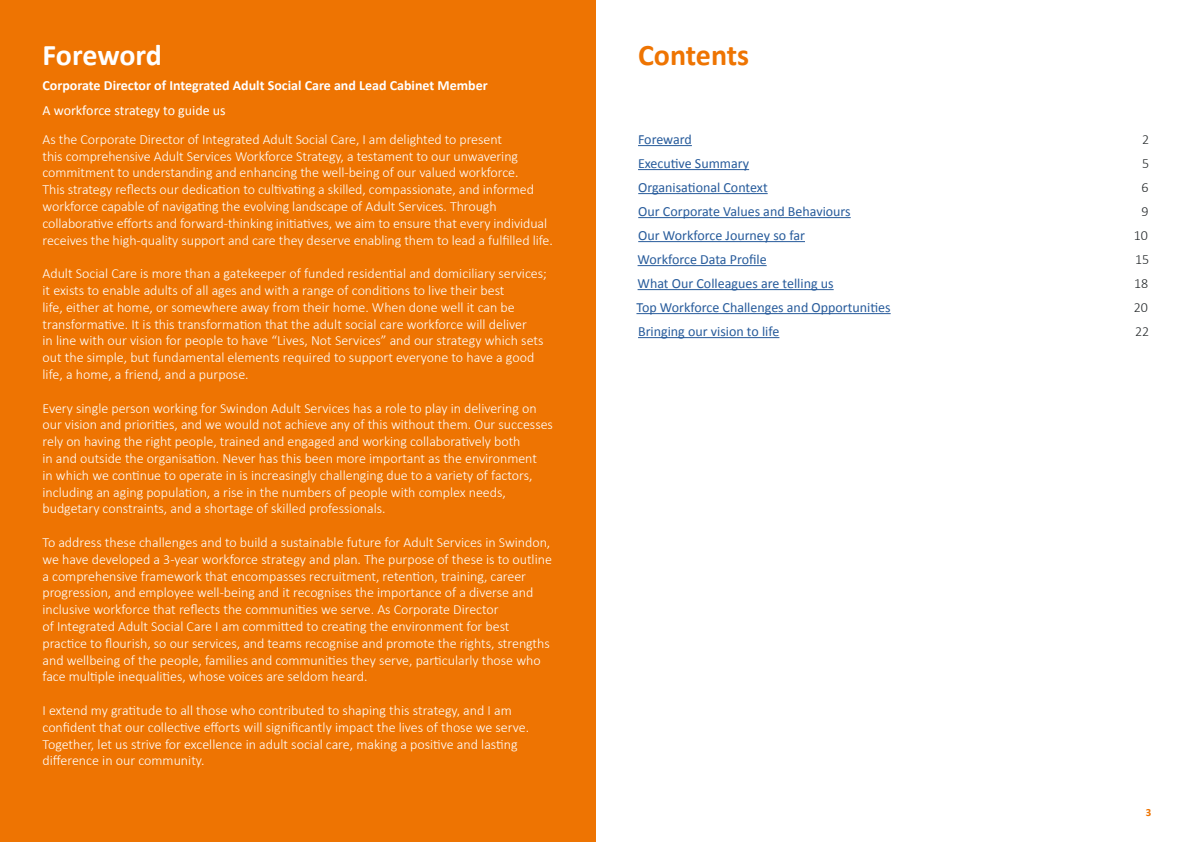
<style>
.page{position:relative;width:1191px;height:842px;background:#fff}
.page>*{position:absolute;margin:0;border:0;box-sizing:border-box;transform-origin:0 0}
.t1{font:700 30px "Calibri";letter-spacing:-.01em;color:#fff}
.t2{font:700 30px "Calibri";color:#ee7402}
.t3{font:300 14px/16.8px "Calibri";color:#fff}
.Body_Text{font:14px "Calibri";color:#275b9b}
.t4{font:700 14px "Calibri";color:#fff}
.t5{font:14px "Calibri";color:#fff}
.Body_Text-2{font:300 14px "Calibri";color:#24282a}
.t6{font:700 11px "Calibri";color:#ee7402}
</style>
<div class="page">
<div style="left:0;top:0;width:595px;height:842px;background:#ee7402"></div>
<hr style="left:638px;top:145px;width:54px;height:1px;background:#275b9b">
<hr style="left:638px;top:169px;width:111px;height:1px;background:#275b9b">
<hr style="left:638px;top:193px;width:129px;height:1px;background:#275b9b">
<hr style="left:638px;top:217px;width:212px;height:1px;background:#275b9b">
<hr style="left:638px;top:241px;width:167px;height:1px;background:#275b9b">
<hr style="left:637px;top:265px;width:129px;height:1px;background:#275b9b">
<hr style="left:637px;top:289px;width:196px;height:1px;background:#275b9b">
<hr style="left:636px;top:313px;width:254px;height:1px;background:#275b9b">
<hr style="left:638px;top:337px;width:141px;height:1px;background:#275b9b">
<p class="t1" style="left:43px;top:36px;width:121px">Foreword</p>
<p class="t2" style="left:638px;top:36px;width:113px">Contents</p>
<p class="t4" style="left:43px;top:76px;width:447px">Corporate Director of Integrated Adult Social Care and Lead Cabinet Member</p>
<p class="t5" style="left:43px;top:102px;width:185px">A workforce strategy to guide us</p>
<p class="t3" style="left:43px;top:131px;width:512px">As the Corporate Director of Integrated Adult Social Care, I am delighted to present<br>this comprehensive Adult Services Workforce Strategy, a testament to our unwavering commitment to understanding and enhancing the well-being of our valued workforce.<br>This strategy reflects our dedication to cultivating a skilled, compassionate, and informed workforce capable of navigating the evolving landscape of Adult Services. Through collaborative efforts and forward-thinking initiatives, we aim to ensure that every individual receives the high-quality support and care they deserve enabling them to lead a fulfilled life.</p>
<p class="t3" style="left:43px;top:265px;width:506px">Adult Social Care is more than a gatekeeper of funded residential and domiciliary services; it exists to enable adults of all ages and with a range of conditions to live their best<br>life, either at home, or somewhere away from their home. When done well it can be transformative. It is this transformation that the adult social care workforce will deliver<br>in line with our vision for people to have “Lives, Not Services” and our strategy which sets out the simple, but fundamental elements required to support everyone to have a good life, a home, a friend, and a purpose.</p>
<p class="t3" style="left:43px;top:399px;width:512px">Every single person working for Swindon Adult Services has a role to play in delivering on our vision and priorities, and we would not achieve any of this without them. Our successes rely on having the right people, trained and engaged and working collaboratively both<br>in and outside the organisation. Never has this been more important as the environment<br>in which we continue to operate in is increasingly challenging due to a variety of factors, including an aging population, a rise in the numbers of people with complex needs, budgetary constraints, and a shortage of skilled professionals.</p>
<p class="t3" style="left:43px;top:534px;width:511px">To address these challenges and to build a sustainable future for Adult Services in Swindon, we have developed a 3-year workforce strategy and plan. The purpose of these is to outline a comprehensive framework that encompasses recruitment, retention, training, career progression, and employee well-being and it recognises the importance of a diverse and inclusive workforce that reflects the communities we serve. As Corporate Director<br>of Integrated Adult Social Care I am committed to creating the environment for best practice to flourish, so our services, and teams recognise and promote the rights, strengths and wellbeing of the people, families and communities they serve, particularly those who face multiple inequalities, whose voices are seldom heard.</p>
<p class="t3" style="left:43px;top:702px;width:488px">I extend my gratitude to all those who contributed to shaping this strategy, and I am confident that our collective efforts will significantly impact the lives of those we serve.<br>Together, let us strive for excellence in adult social care, making a positive and lasting difference in our community.</p>
<p class="Body_Text" style="left:638px;top:131px;width:55px">Foreward</p>
<p class="Body_Text" style="left:638px;top:155px;width:113px">Executive Summary</p>
<p class="Body_Text" style="left:638px;top:179px;width:131px">Organisational Context</p>
<p class="Body_Text" style="left:638px;top:203px;width:214px">Our Corporate Values and Behaviours</p>
<p class="Body_Text" style="left:638px;top:227px;width:168px">Our Workforce Journey so far</p>
<p class="Body_Text" style="left:637px;top:251px;width:131px">Workforce Data Profile</p>
<p class="Body_Text" style="left:637px;top:275px;width:198px">What Our Colleagues are telling us</p>
<p class="Body_Text" style="left:636px;top:299px;width:256px">Top Workforce Challenges and Opportunities</p>
<p class="Body_Text" style="left:638px;top:323px;width:143px">Bringing our vision to life</p>
<p class="Body_Text-2" style="left:1142px;top:131px;width:9px">2</p>
<p class="Body_Text-2" style="left:1142px;top:155px;width:9px">5</p>
<p class="Body_Text-2" style="left:1141px;top:179px;width:9px">6</p>
<p class="Body_Text-2" style="left:1141px;top:203px;width:9px">9</p>
<p class="Body_Text-2" style="left:1133px;top:227px;width:16px">10</p>
<p class="Body_Text-2" style="left:1135px;top:251px;width:16px">15</p>
<p class="Body_Text-2" style="left:1134px;top:275px;width:16px">18</p>
<p class="Body_Text-2" style="left:1133px;top:299px;width:16px">20</p>
<p class="Body_Text-2" style="left:1135px;top:323px;width:16px">22</p>
<p class="t6" style="left:1145px;top:805px;width:7px">3</p>
</div>
